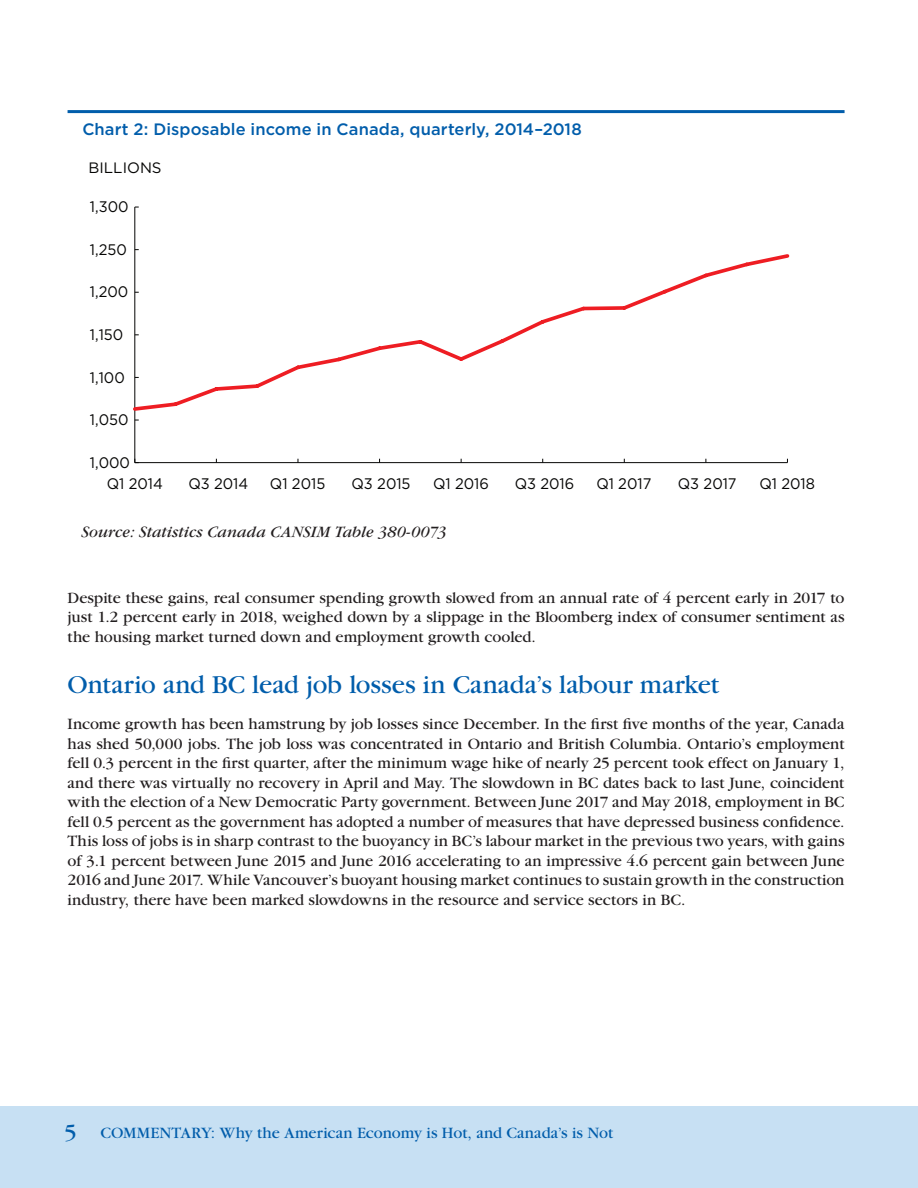
<style>
.page{position:relative;width:918px;height:1188px;background:#fff}
.page>*{position:absolute;margin:0;border:0;box-sizing:border-box;transform-origin:0 0}
.t1{font:27px "Garamond";color:#015dab}
.t2{font:16.5px/19.5px "Garamond";color:#231f20;text-align:justify}
.t3{font:16.5px "Garamond";letter-spacing:.005em;color:#015dab}
.t4{font:500 16.5px "Gotham";letter-spacing:.005em;color:#015dab}
.t5{font:italic 16.5px "Garamond";letter-spacing:.005em;color:#231f20}
.t6{font:15.3px "Gotham";color:#050504;scale:.96 1}
.t7{font:15.3px "Gotham";color:#050504}
.t8{font:15px "Gotham";color:#050504}
.s1{font-size:24px}
</style>
<div class="page">
<div style="left:0;top:1106px;width:918px;height:82px;background:#c7e0f3"></div>
<hr style="left:68px;top:110px;width:777px;height:3px;background:#015dab">
<hr style="left:134px;top:207px;width:1px;height:256px;background:#050504">
<hr style="left:135px;top:462px;width:652px;height:1px;background:#050504">
<svg style="left:133px;top:252px;width:657px;height:161px"></svg>
<p class="t4" style="left:82px;top:118px;width:501px">Chart 2: Disposable income in Canada, quarterly, 2014–2018</p>
<p class="t8" style="left:89px;top:158px;width:75px">BILLIONS</p>
<p class="t6" style="left:90px;top:197px;width:42px">1,300</p>
<p class="t6" style="left:90px;top:240px;width:40px">1,250</p>
<p class="t6" style="left:90px;top:282px;width:41px">1,200</p>
<p class="t6" style="left:90px;top:325px;width:36px">1,150</p>
<p class="t6" style="left:90px;top:367px;width:38px">1,100</p>
<p class="t6" style="left:90px;top:410px;width:42px">1,050</p>
<p class="t6" style="left:90px;top:453px;width:43px">1,000</p>
<p class="t6" style="left:107px;top:474px;width:60px">Q1 2014</p>
<p class="t6" style="left:188px;top:474px;width:64px">Q3 2014</p>
<p class="t6" style="left:270px;top:474px;width:59px">Q1 2015</p>
<p class="t6" style="left:352px;top:474px;width:63px">Q3 2015</p>
<p class="t6" style="left:433px;top:474px;width:60px">Q1 2016</p>
<p class="t6" style="left:515px;top:474px;width:64px">Q3 2016</p>
<p class="t6" style="left:596px;top:474px;width:59px">Q1 2017</p>
<p class="t6" style="left:678px;top:474px;width:63px">Q3 2017</p>
<p class="t6" style="left:760px;top:474px;width:59px">Q1 2018</p>
<p class="t5" style="left:81px;top:523px;width:367px">Source: Statistics Canada CANSIM Table 380-0073</p>
<p class="t2" style="left:68px;top:588px;width:779px">Despite these gains, real consumer spending growth slowed from an annual rate of 4 percent early in 2017 to just 1.2 percent early in 2018, weighed down by a slippage in the Bloomberg index of consumer sentiment as the housing market turned down and employment growth cooled.</p>
<h1 class="t1" style="left:68px;top:671px;width:654px">Ontario and BC lead job losses in Canada’s labour market</h1>
<p class="t2" style="left:68px;top:714px;width:779px">Income growth has been hamstrung by job losses since December. In the first five months of the year, Canada has shed 50,000 jobs. The job loss was concentrated in Ontario and British Columbia. Ontario’s employment fell 0.3 percent in the first quarter, after the minimum wage hike of nearly 25 percent took effect on January 1, and there was virtually no recovery in April and May. The slowdown in BC dates back to last June, coincident with the election of a New Democratic Party government. Between June 2017 and May 2018, employment in BC fell 0.5 percent as the government has adopted a number of measures that have depressed business confidence.<br>This loss of jobs is in sharp contrast to the buoyancy in BC’s labour market in the previous two years, with gains of 3.1 percent between June 2015 and June 2016 accelerating to an impressive 4.6 percent gain between June 2016 and June 2017. While Vancouver’s buoyant housing market continues to sustain growth in the construction industry, there have been marked slowdowns in the resource and service sectors in BC.</p>
<p class="t7" style="left:159px;top:596px;width:392px">Source: Statistics Canada CANSIM Table 380-0073</p>
<p class="t3" style="left:64px;top:1125px;width:551px"><span class="s1">5</span> COMMENTARY: Why the American Economy is Hot, and Canada’s is Not</p>
</div>
